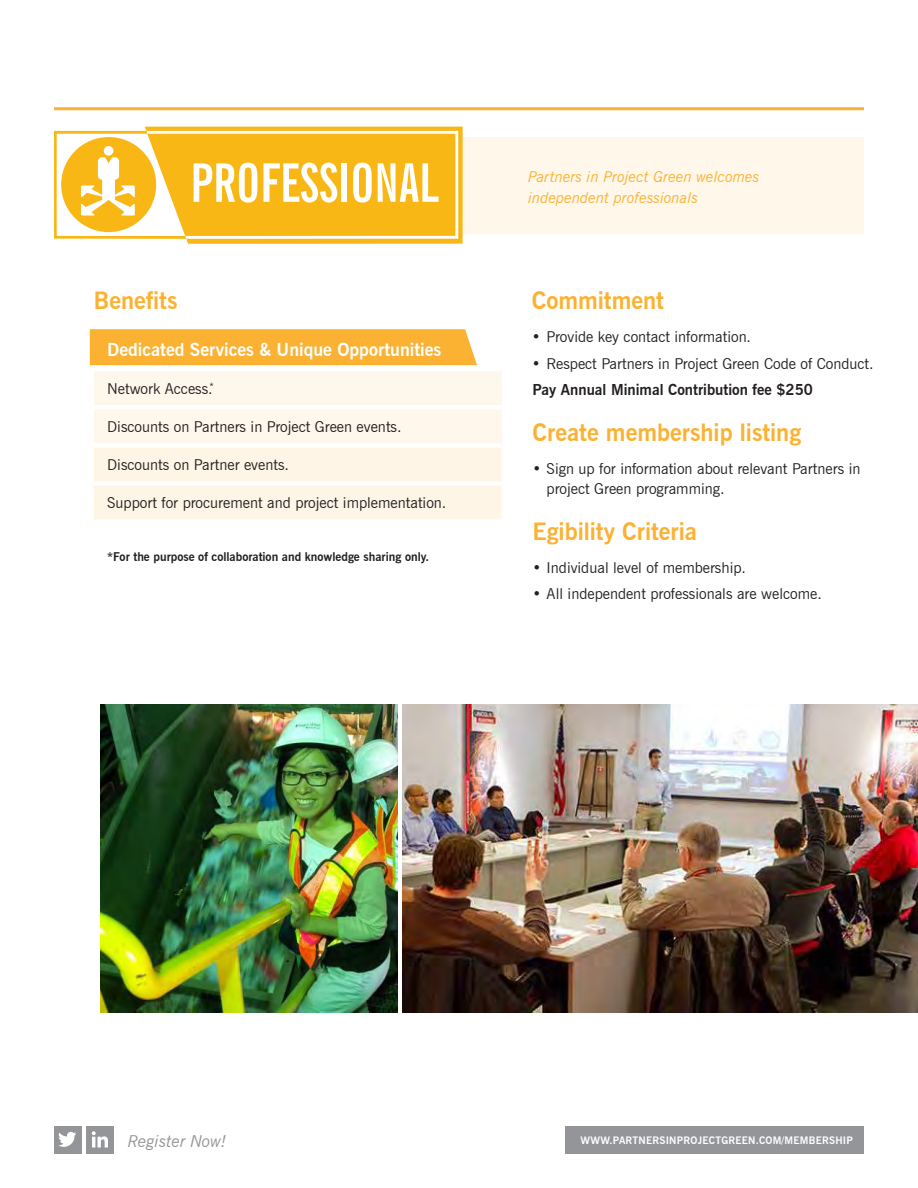
<style>
.page{position:relative;width:918px;height:1188px;background:#fff}
.page>*{position:absolute;margin:0;border:0;box-sizing:border-box;transform-origin:0 0}
.t1{font:700 23.7px "News Gothic BT";color:#fbb131}
.t2{font:700 17.85px "News Gothic BT";color:#fff}
.t3{font:italic 16.5px "News Gothic BT";color:#939598}
.t4{font:15px/19.5px "News Gothic BT";color:#231f20}
.t5{font:italic 15px/20.2px "News Gothic BT";color:#fbb131}
.t6{font:700 15px "News Gothic BT";color:#231f20}
.t7{font:700 12px "News Gothic BT";color:#231f20}
.t8{font:700 10.2px "News Gothic BT";letter-spacing:.02em;color:#fff}
</style>
<div class="page">
<div style="left:566px;top:1126px;width:298px;height:27px;background:#939598"></div>
<div style="left:54px;top:1126px;width:28px;height:27px;background:#939598"></div>
<div style="left:86px;top:1126px;width:27px;height:27px;background:#939598"></div>
<svg style="left:58px;top:1131px;width:18px;height:16px"></svg>
<svg style="left:92px;top:1131px;width:16px;height:17px"></svg>
<div style="left:459px;top:137px;width:405px;height:97px;background:#fef7ea"></div>
<svg style="left:54px;top:127px;width:409px;height:117px"></svg>
<hr style="left:54px;top:107px;width:810px;height:3px;background:#fbb131">
<div style="left:90px;top:329px;width:387px;height:36px;background:#fbb131"></div>
<div style="left:94px;top:369px;width:407px;height:38px;background:#fef7ec"></div>
<div style="left:94px;top:407px;width:407px;height:38px;background:#fff7eb"></div>
<div style="left:94px;top:448px;width:407px;height:71px;background:#fef5e7"></div>
<hr style="left:94px;top:367px;width:407px;height:4px;background:#fff">
<hr style="left:94px;top:405px;width:407px;height:4px;background:#fff">
<div style="left:94px;top:443px;width:407px;height:5px;background:#fff"></div>
<div style="left:94px;top:481px;width:407px;height:5px;background:#fff"></div>
<img style="left:403px;top:705px;width:515px;height:307px">
<img style="left:100px;top:705px;width:297px;height:307px">
<h1 class="t1" style="left:94px;top:287px;width:85px">Benefits</h1>
<p class="t2" style="left:107px;top:339px;width:336px">Dedicated Services &amp; Unique Opportunities</p>
<p class="t4" style="left:107px;top:379px;width:108px">Network Access.<sup>*</sup></p>
<p class="t4" style="left:107px;top:417px;width:296px">Discounts on Partners in Project Green events.</p>
<p class="t4" style="left:107px;top:455px;width:183px">Discounts on Partner events.</p>
<p class="t4" style="left:107px;top:493px;width:341px">Support for procurement and project implementation.</p>
<p class="t7" style="left:107px;top:550px;width:323px">*For the purpose of collaboration and knowledge sharing only.</p>
<p class="t5" style="left:528px;top:167px;width:233px">Partners in Project Green welcomes independent professionals</p>
<h1 class="t1" style="left:532px;top:287px;width:134px">Commitment</h1>
<p class="t4" style="left:532px;top:327px;width:221px">• Provide key contact information.</p>
<p class="t4" style="left:532px;top:353px;width:343px">• Respect Partners in Project Green Code of Conduct.</p>
<p class="t6" style="left:533px;top:380px;width:282px">Pay Annual Minimal Contribution fee $250</p>
<h1 class="t1" style="left:533px;top:419px;width:270px">Create membership listing</h1>
<p class="t4" style="left:547px;top:459px;width:315px;text-indent:-14px">• Sign up for information about relevant Partners in project Green programming.</p>
<h1 class="t1" style="left:533px;top:517px;width:166px">Egibility Criteria</h1>
<p class="t4" style="left:533px;top:558px;width:215px">• Individual level of membership.</p>
<p class="t4" style="left:533px;top:584px;width:291px">• All independent professionals are welcome.</p>
<p class="t3" style="left:128px;top:1131px;width:100px">Register Now!</p>
<p class="t8" style="left:581px;top:1134px;width:274px">WWW.PARTNERSINPROJECTGREEN.COM/MEMBERSHIP</p>
</div>
